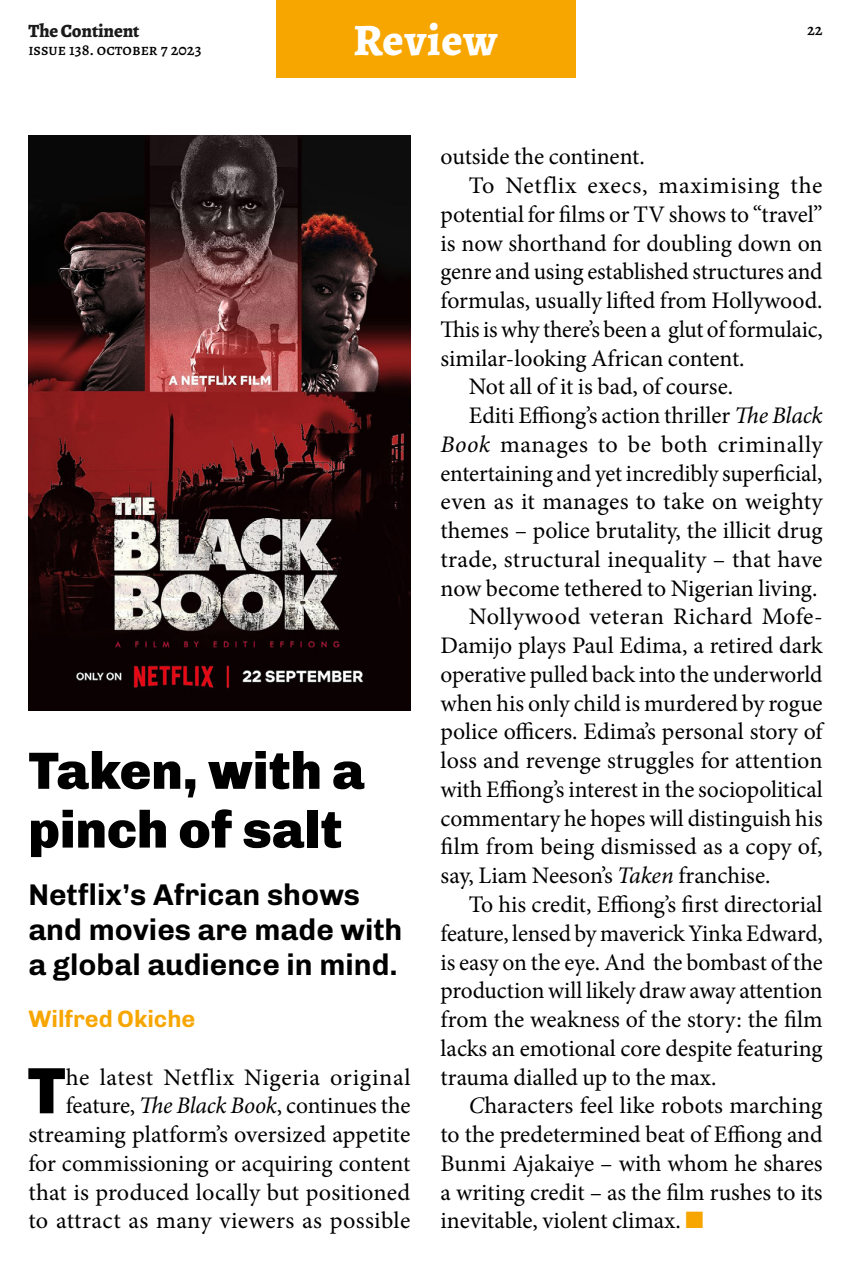
<style>
.page{position:relative;width:851px;height:1276px;background:#fff}
.page>*{position:absolute;margin:0;border:0;box-sizing:border-box;transform-origin:0 0}
.t1{font:900 65.75px "Chivo";color:#000}
.t2{font:900 52.5px/58.8px "Chivo";color:#000}
.t3{font:800 45px "Alegreya";letter-spacing:.02em;color:#fff}
.t4{font:700 30px/35px "Chivo";color:#000}
.t5{font:23.75px/28.8px "Minion Pro";color:#000;text-align:justify}
.t6{font:700 23.75px "Chivo";color:#f7a600}
.t7{font:800 18.75px "Alegreya";letter-spacing:-.01em;color:#1a1a1a}
.t8{font:500 16.25px "Alegreya";color:#000}
.s1{font-style:italic}
.s2{color:#f7a600}
</style>
<div class="page">
<div style="left:275px;top:0;width:300px;height:78px;background:#f7a600"></div>
<img style="left:28px;top:135px;width:382px;height:575px">
<p class="t7" style="left:28px;top:18px;width:113px">The Continent</p>
<p class="t8" style="left:28px;top:39px;width:175px">issue 138. october 7 2023</p>
<p class="t3" style="left:353px;top:7px;width:145px">Review</p>
<p class="t8" style="left:806px;top:19px;width:17px">22</p>
<p class="t2" style="left:28px;top:741px;width:338px">Taken, with a pinch of salt</p>
<p class="t4" style="left:28px;top:877px;width:375px">Netflix’s African shows and movies are made with a global audience in mind.</p>
<p class="t6" style="left:28px;top:1005px;width:168px">Wilfred Okiche</p>
<p class="t5" style="left:28px;top:1062px;width:383px;text-align:right">he latest Netflix Nigeria original feature, <span class="s1">The Black Book</span>, continues the streaming platform’s oversized appetite for commissioning or acquiring content that is produced locally but positioned to attract as many viewers as possible</p>
<p class="t1" style="left:27px;top:1051px;width:40px">T</p>
<p class="t5" style="left:440px;top:142px;width:206px">outside the continent.</p>
<p class="t5" style="left:440px;top:171px;width:383px;text-indent:28px">To Netflix execs, maximising the potential for films or TV shows to “travel” is now shorthand for doubling down on genre and using established structures and formulas, usually lifted from Hollywood.<br>This is why there’s been a glut of formulaic, similar-looking African content.</p>
<p class="t5" style="left:469px;top:372px;width:266px">Not all of it is bad, of course.</p>
<p class="t5" style="left:440px;top:401px;width:383px;text-indent:28px">Editi Effiong’s action thriller <span class="s1">The Black Book</span> manages to be both criminally entertaining and yet incredibly superficial, even as it manages to take on weighty themes – police brutality, the illicit drug trade, structural inequality – that have now become tethered to Nigerian living.</p>
<p class="t5" style="left:440px;top:602px;width:383px;text-indent:28px">Nollywood veteran Richard Mofe-Damijo plays Paul Edima, a retired dark operative pulled back into the underworld when his only child is murdered by rogue police officers. Edima’s personal story of loss and revenge struggles for attention with Effiong’s interest in the sociopolitical commentary he hopes will distinguish his film from being dismissed as a copy of, say, Liam Neeson’s <span class="s1">Taken</span> franchise.</p>
<p class="t5" style="left:440px;top:890px;width:383px;text-indent:28px">To his credit, Effiong’s first directorial feature, lensed by maverick Yinka Edward, is easy on the eye. And the bombast of the production will likely draw away attention from the weakness of the story: the film lacks an emotional core despite featuring trauma dialled up to the max.</p>
<p class="t5" style="left:440px;top:1091px;width:383px;text-indent:28px"><span class="s1">C</span>haracters feel like robots marching to the predetermined beat of Effiong and Bunmi Ajakaiye – with whom he shares a writing credit – as the film rushes to its inevitable, violent climax. <span class="s2">■</span></p>
</div>
